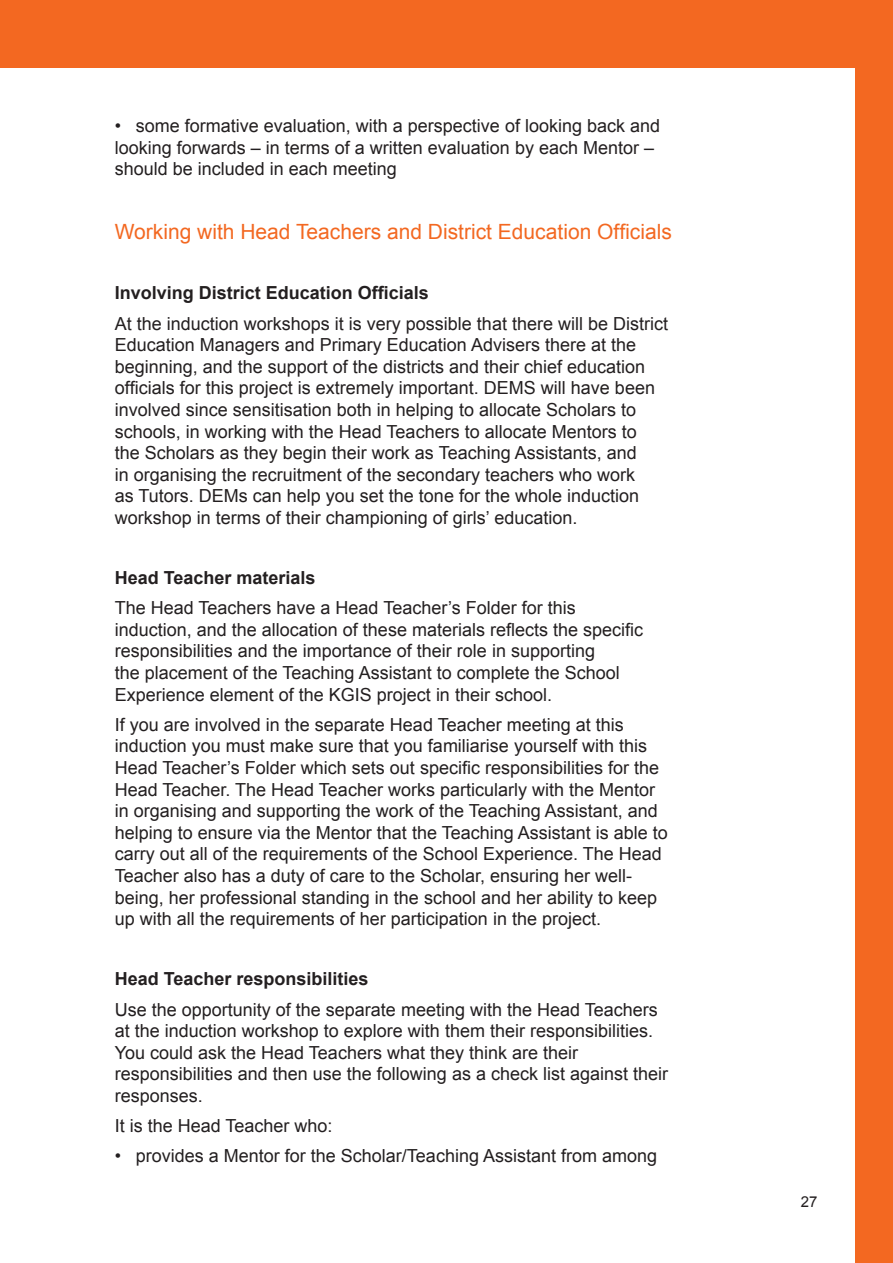
<style>
.page{position:relative;width:893px;height:1263px;background:#fff}
.page>*{position:absolute;margin:0;border:0;box-sizing:border-box;transform-origin:0 0}
.t1{font:21px "Arial";color:#f36821}
.t2{font:18px/21.6px "Arial";color:#231f20}
.t3{font:700 18px "Arial";color:#231f20}
.t4{font:15px "Arial";color:#231f20}
</style>
<div class="page">
<div style="left:0;top:0;width:893px;height:68px;background:#f36821"></div>
<div style="left:855px;top:0;width:38px;height:1263px;background:#f36821"></div>
<p class="t2" style="left:115px;top:115px;width:547px">• some formative evaluation, with a perspective of looking back and looking forwards – in terms of a written evaluation by each Mentor – should be included in each meeting</p>
<p class="t1" style="left:115px;top:218px;width:559px">Working with Head Teachers and District Education Officials</p>
<p class="t3" style="left:115px;top:281px;width:316px">Involving District Education Officials</p>
<p class="t2" style="left:115px;top:313px;width:555px">At the induction workshops it is very possible that there will be District Education Managers and Primary Education Advisers there at the beginning, and the support of the districts and their chief education officials for this project is extremely important. DEMS will have been involved since sensitisation both in helping to allocate Scholars to schools, in working with the Head Teachers to allocate Mentors to<br>the Scholars as they begin their work as Teaching Assistants, and<br>in organising the recruitment of the secondary teachers who work<br>as Tutors. DEMs can help you set the tone for the whole induction workshop in terms of their championing of girls’ education.</p>
<p class="t3" style="left:115px;top:566px;width:202px">Head Teacher materials</p>
<p class="t2" style="left:115px;top:597px;width:530px">The Head Teachers have a Head Teacher’s Folder for this induction, and the allocation of these materials reflects the specific responsibilities and the importance of their role in supporting<br>the placement of the Teaching Assistant to complete the School Experience element of the KGIS project in their school.</p>
<p class="t2" style="left:115px;top:714px;width:555px">If you are involved in the separate Head Teacher meeting at this induction you must make sure that you familiarise yourself with this Head Teacher’s Folder which sets out specific responsibilities for the Head Teacher. The Head Teacher works particularly with the Mentor in organising and supporting the work of the Teaching Assistant, and helping to ensure via the Mentor that the Teaching Assistant is able to carry out all of the requirements of the School Experience. The Head Teacher also has a duty of care to the Scholar, ensuring her well&shy;being, her professional standing in the school and her ability to keep up with all the requirements of her participation in the project.</p>
<p class="t3" style="left:115px;top:967px;width:255px">Head Teacher responsibilities</p>
<p class="t2" style="left:115px;top:998px;width:555px">Use the opportunity of the separate meeting with the Head Teachers at the induction workshop to explore with them their responsibilities.<br>You could ask the Head Teachers what they think are their responsibilities and then use the following as a check list against their responses.</p>
<p class="t2" style="left:115px;top:1115px;width:219px">It is the Head Teacher who:</p>
<p class="t2" style="left:115px;top:1145px;width:544px">• provides a Mentor for the Scholar/Teaching Assistant from among</p>
<p class="t4" style="left:801px;top:1192px;width:18px">27</p>
</div>
